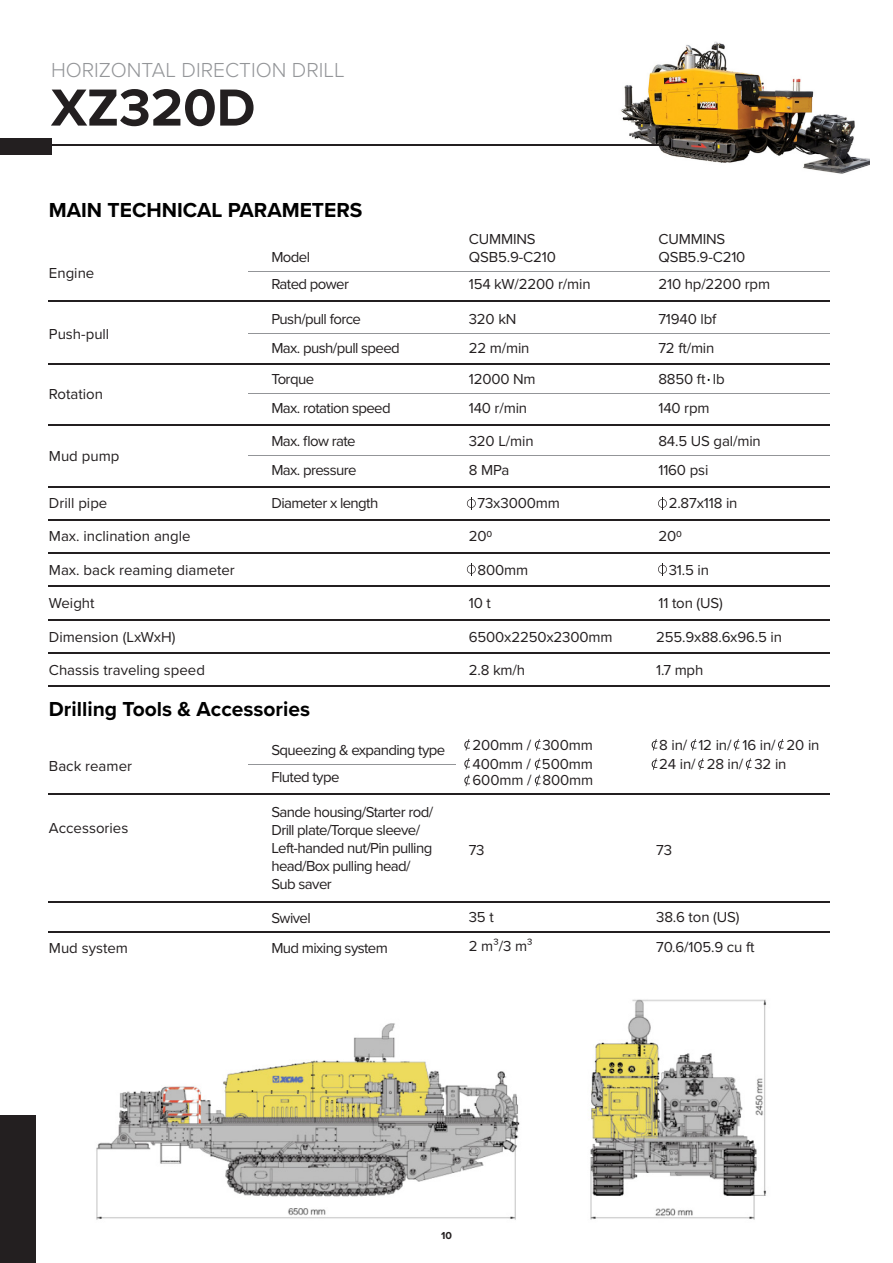
<style>
.page{position:relative;width:893px;height:1263px;background:#fff}
.page>*{position:absolute;margin:0;border:0;box-sizing:border-box;transform-origin:0 0}
.t1{font:700 54px "Proxima Nova";color:#231f20}
.t2{font:700 21px "Proxima Nova";color:#000}
.t3{font:300 21px "Proxima Nova";color:#939598}
.t4{font:15px "Proxima Nova";letter-spacing:-.01em;color:#231f20}
.t5{font:15px/18px "Proxima Nova";letter-spacing:-.04em;color:#231f20}
.t6{font:700 10.5px "Proxima Nova";color:#231f20}
</style>
<div class="page">
<img style="left:610px;top:41px;width:260px;height:133px">
<img style="left:35px;top:999px;width:731px;height:230px">
<hr style="left:248px;top:271px;width:582px;height:1px;background:#939598">
<hr style="left:248px;top:764px;width:207px;height:1px;background:#939598">
<hr style="left:248px;top:333px;width:582px;height:1px;background:#939598">
<hr style="left:248px;top:393px;width:582px;height:1px;background:#939598">
<hr style="left:248px;top:455px;width:582px;height:1px;background:#939598">
<div style="left:0;top:1115px;width:35px;height:148px;background:#231f20"></div>
<div style="left:0;top:138px;width:51px;height:16px;background:#231f20"></div>
<hr style="left:0;top:145px;width:659px;height:1px;background:#231f20">
<hr style="left:49px;top:300px;width:781px;height:2px;background:#231f20">
<hr style="left:49px;top:794px;width:781px;height:1px;background:#231f20">
<hr style="left:49px;top:901px;width:781px;height:2px;background:#231f20">
<hr style="left:49px;top:931px;width:781px;height:2px;background:#231f20">
<hr style="left:49px;top:364px;width:781px;height:1px;background:#231f20">
<hr style="left:49px;top:424px;width:781px;height:1px;background:#231f20">
<hr style="left:49px;top:486px;width:781px;height:1px;background:#231f20">
<hr style="left:49px;top:519px;width:781px;height:1px;background:#231f20">
<hr style="left:49px;top:552px;width:781px;height:2px;background:#231f20">
<hr style="left:49px;top:585px;width:781px;height:2px;background:#231f20">
<hr style="left:49px;top:619px;width:781px;height:1px;background:#231f20">
<hr style="left:49px;top:652px;width:781px;height:1px;background:#231f20">
<hr style="left:49px;top:685px;width:781px;height:2px;background:#231f20">
<svg style="left:467px;top:497px;width:9px;height:13px"></svg>
<svg style="left:467px;top:563px;width:9px;height:13px"></svg>
<svg style="left:658px;top:497px;width:9px;height:13px"></svg>
<svg style="left:658px;top:563px;width:9px;height:13px"></svg>
<svg style="left:464px;top:739px;width:6px;height:11px"></svg>
<svg style="left:464px;top:758px;width:6px;height:11px"></svg>
<svg style="left:464px;top:775px;width:6px;height:11px"></svg>
<svg style="left:535px;top:739px;width:6px;height:11px"></svg>
<svg style="left:535px;top:758px;width:6px;height:28px"></svg>
<svg style="left:652px;top:739px;width:5px;height:11px"></svg>
<svg style="left:652px;top:758px;width:5px;height:12px"></svg>
<svg style="left:698px;top:758px;width:6px;height:12px"></svg>
<svg style="left:746px;top:758px;width:6px;height:12px"></svg>
<svg style="left:691px;top:739px;width:5px;height:11px"></svg>
<svg style="left:734px;top:739px;width:5px;height:11px"></svg>
<svg style="left:778px;top:739px;width:6px;height:11px"></svg>
<p class="t3" style="left:51px;top:54px;width:295px">HORIZONTAL DIRECTION DRILL</p>
<p class="t1" style="left:51px;top:67px;width:206px">XZ320D</p>
<p class="t2" style="left:49px;top:194px;width:315px">MAIN TECHNICAL PARAMETERS</p>
<p class="t4" style="left:49px;top:261px;width:47px">Engine</p>
<p class="t4" style="left:49px;top:323px;width:62px">Push-pull</p>
<p class="t4" style="left:49px;top:383px;width:56px">Rotation</p>
<p class="t4" style="left:49px;top:445px;width:72px">Mud pump</p>
<p class="t4" style="left:49px;top:492px;width:60px">Drill pipe</p>
<p class="t4" style="left:49px;top:525px;width:143px">Max. inclination angle</p>
<p class="t4" style="left:49px;top:559px;width:188px">Max. back reaming diameter</p>
<p class="t4" style="left:49px;top:592px;width:47px">Weight</p>
<p class="t4" style="left:49px;top:625px;width:128px">Dimension (LxWxH)</p>
<p class="t4" style="left:49px;top:659px;width:158px">Chassis traveling speed</p>
<p class="t4" style="left:271px;top:245px;width:40px">Model</p>
<p class="t5" style="left:271px;top:274px;width:79px">Rated power</p>
<p class="t5" style="left:271px;top:309px;width:91px">Push/pull force</p>
<p class="t5" style="left:271px;top:338px;width:130px">Max. push/pull speed</p>
<p class="t4" style="left:271px;top:368px;width:44px">Torque</p>
<p class="t5" style="left:271px;top:398px;width:121px">Max. rotation speed</p>
<p class="t5" style="left:271px;top:431px;width:86px">Max. flow rate</p>
<p class="t5" style="left:271px;top:460px;width:87px">Max. pressure</p>
<p class="t5" style="left:271px;top:494px;width:108px">Diameter x length</p>
<p class="t2" style="left:49px;top:693px;width:263px">Drilling Tools &amp; Accessories</p>
<p class="t4" style="left:49px;top:755px;width:85px">Back reamer</p>
<p class="t4" style="left:49px;top:817px;width:81px">Accessories</p>
<p class="t4" style="left:49px;top:936px;width:81px">Mud system</p>
<p class="t5" style="left:271px;top:740px;width:175px">Squeezing &amp; expanding type</p>
<p class="t5" style="left:271px;top:768px;width:70px">Fluted type</p>
<p class="t5" style="left:271px;top:802px;width:163px">Sande housing/Starter rod/<br>Drill plate/Torque sleeve/<br>Left-handed nut/Pin pulling head/Box pulling head/</p>
<p class="t5" style="left:271px;top:874px;width:62px">Sub saver</p>
<p class="t4" style="left:271px;top:906px;width:41px">Swivel</p>
<p class="t5" style="left:271px;top:938px;width:118px">Mud mixing system</p>
<p class="t4" style="left:469px;top:227px;width:69px">CUMMINS</p>
<p class="t4" style="left:469px;top:245px;width:89px">QSB5.9-C210</p>
<p class="t4" style="left:658px;top:227px;width:69px">CUMMINS</p>
<p class="t4" style="left:658px;top:245px;width:89px">QSB5.9-C210</p>
<p class="t4" style="left:469px;top:273px;width:123px">154 kW/2200 r/min</p>
<p class="t4" style="left:658px;top:273px;width:113px">210 hp/2200 rpm</p>
<p class="t4" style="left:469px;top:308px;width:49px">320 kN</p>
<p class="t4" style="left:658px;top:308px;width:60px">71940 lbf</p>
<p class="t4" style="left:469px;top:336px;width:62px">22 m/min</p>
<p class="t4" style="left:658px;top:336px;width:58px">72 ft/min</p>
<p class="t4" style="left:469px;top:368px;width:69px">12000 Nm</p>
<p class="t4" style="left:658px;top:368px;width:68px">8850 ft lb</p>
<p class="t4" style="left:469px;top:397px;width:60px">140 r/min</p>
<p class="t4" style="left:658px;top:397px;width:53px">140 rpm</p>
<p class="t4" style="left:469px;top:430px;width:66px">320 L/min</p>
<p class="t4" style="left:658px;top:430px;width:104px">84.5 US gal/min</p>
<p class="t4" style="left:469px;top:458px;width:42px">8 MPa</p>
<p class="t4" style="left:658px;top:458px;width:51px">1160 psi</p>
<p class="t4" style="left:477px;top:492px;width:84px">73x3000mm</p>
<p class="t4" style="left:669px;top:492px;width:70px">2.87x118 in</p>
<p class="t4" style="left:469px;top:525px;width:25px">200</p>
<p class="t4" style="left:658px;top:525px;width:25px">200</p>
<p class="t4" style="left:477px;top:559px;width:52px">800mm</p>
<p class="t4" style="left:469px;top:592px;width:24px">10 t</p>
<p class="t4" style="left:469px;top:625px;width:145px">6500x2250x2300mm</p>
<p class="t4" style="left:469px;top:659px;width:58px">2.8 km/h</p>
<p class="t4" style="left:473px;top:733px;width:122px">200mm / 300mm</p>
<p class="t4" style="left:473px;top:752px;width:122px">400mm / 500mm</p>
<p class="t4" style="left:473px;top:769px;width:122px">600mm / 800mm</p>
<p class="t4" style="left:669px;top:559px;width:42px">31.5 in</p>
<p class="t4" style="left:658px;top:592px;width:66px">11 ton (US)</p>
<p class="t4" style="left:656px;top:625px;width:127px">255.9x88.6x96.5 in</p>
<p class="t4" style="left:656px;top:659px;width:49px">1.7 mph</p>
<p class="t4" style="left:659px;top:733px;width:162px">8 in/ 12 in/ 16 in/ 20 in</p>
<p class="t4" style="left:659px;top:752px;width:129px">24 in/ 28 in/ 32 in</p>
<p class="t4" style="left:469px;top:839px;width:17px">73</p>
<p class="t4" style="left:656px;top:839px;width:17px">73</p>
<p class="t4" style="left:656px;top:906px;width:85px">38.6 ton (US)</p>
<p class="t4" style="left:469px;top:906px;width:27px">35 t</p>
<p class="t4" style="left:469px;top:935px;width:66px">2 m³/3 m³</p>
<p class="t4" style="left:656px;top:936px;width:100px">70.6/105.9 cu ft</p>
<p class="t6" style="left:441px;top:1227px;width:12px">10</p>
</div>
